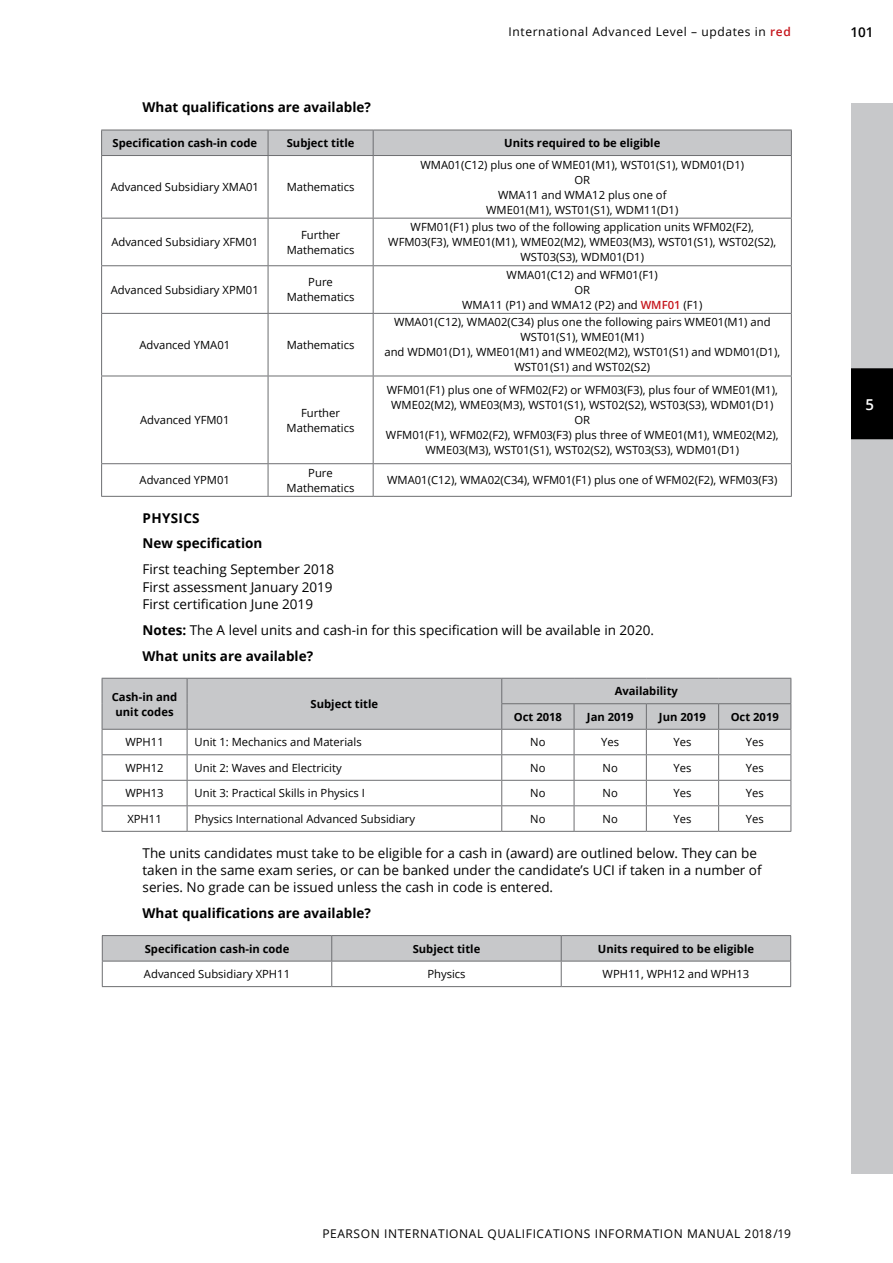
<style>
.page{position:relative;width:893px;height:1263px;background:#fff}
.page>*{position:absolute;margin:0;border:0;box-sizing:border-box;transform-origin:0 0}
.t1{font:600 15px "Open Sans";color:#fff}
.t2{font:13.5px/17.2px "Open Sans";color:#000}
.t3{font:700 13.5px/26px "Open Sans";color:#000}
.t4{font:600 13.5px "Open Sans";color:#000}
.t5{font:12px "Open Sans";letter-spacing:.05em;color:#000}
.t6{font:11.25px/15px "Open Sans";color:#000;text-align:center}
.t7{font:700 11.25px/15px "Open Sans";color:#000;text-align:center}
.s1{font-weight:600;color:#c6161d}
.s2{font-weight:700}
</style>
<div class="page">
<div style="left:850px;top:102px;width:43px;height:1072px;background:#c7c8ca"></div>
<div style="left:850px;top:368px;width:43px;height:71px;background:#000"></div>
<div style="left:101px;top:130px;width:691px;height:25px;background:#c7c8ca"></div>
<hr style="left:101px;top:155px;width:167px;height:1px;background:#6d6e71">
<hr style="left:101px;top:156px;width:1px;height:62px;background:#6d6e71">
<hr style="left:268px;top:155px;width:105px;height:1px;background:#6d6e71">
<hr style="left:268px;top:156px;width:1px;height:62px;background:#6d6e71">
<hr style="left:373px;top:155px;width:419px;height:1px;background:#6d6e71">
<hr style="left:791px;top:156px;width:1px;height:62px;background:#6d6e71">
<hr style="left:101px;top:218px;width:167px;height:1px;background:#6d6e71">
<hr style="left:101px;top:218px;width:1px;height:47px;background:#6d6e71">
<hr style="left:268px;top:218px;width:105px;height:1px;background:#6d6e71">
<hr style="left:373px;top:218px;width:419px;height:1px;background:#6d6e71">
<hr style="left:791px;top:218px;width:1px;height:47px;background:#6d6e71">
<hr style="left:101px;top:265px;width:167px;height:1px;background:#6d6e71">
<hr style="left:101px;top:266px;width:1px;height:47px;background:#6d6e71">
<hr style="left:268px;top:265px;width:105px;height:1px;background:#6d6e71">
<hr style="left:373px;top:265px;width:419px;height:1px;background:#6d6e71">
<hr style="left:791px;top:266px;width:1px;height:47px;background:#6d6e71">
<hr style="left:101px;top:313px;width:167px;height:1px;background:#6d6e71">
<hr style="left:101px;top:314px;width:1px;height:62px;background:#6d6e71">
<hr style="left:268px;top:313px;width:105px;height:1px;background:#6d6e71">
<hr style="left:373px;top:313px;width:419px;height:1px;background:#6d6e71">
<hr style="left:791px;top:314px;width:1px;height:62px;background:#6d6e71">
<hr style="left:101px;top:464px;width:1px;height:32px;background:#6d6e71">
<hr style="left:791px;top:464px;width:1px;height:32px;background:#6d6e71">
<hr style="left:101px;top:496px;width:167px;height:1px;background:#6d6e71">
<hr style="left:268px;top:496px;width:105px;height:1px;background:#6d6e71">
<hr style="left:373px;top:496px;width:419px;height:1px;background:#6d6e71">
<hr style="left:373px;top:156px;width:1px;height:62px;background:#6d6e71">
<hr style="left:373px;top:376px;width:419px;height:1px;background:#6d6e71">
<hr style="left:791px;top:376px;width:1px;height:87px;background:#6d6e71">
<hr style="left:373px;top:463px;width:419px;height:1px;background:#6d6e71">
<hr style="left:268px;top:376px;width:105px;height:1px;background:#6d6e71">
<hr style="left:373px;top:376px;width:1px;height:87px;background:#6d6e71">
<hr style="left:268px;top:463px;width:105px;height:1px;background:#6d6e71">
<hr style="left:268px;top:218px;width:1px;height:47px;background:#6d6e71">
<hr style="left:101px;top:376px;width:167px;height:1px;background:#6d6e71">
<hr style="left:101px;top:376px;width:1px;height:87px;background:#6d6e71">
<hr style="left:268px;top:376px;width:1px;height:87px;background:#6d6e71">
<hr style="left:101px;top:463px;width:167px;height:1px;background:#6d6e71">
<hr style="left:373px;top:218px;width:1px;height:47px;background:#6d6e71">
<hr style="left:268px;top:266px;width:1px;height:47px;background:#6d6e71">
<hr style="left:373px;top:266px;width:1px;height:47px;background:#6d6e71">
<hr style="left:268px;top:314px;width:1px;height:62px;background:#6d6e71">
<hr style="left:373px;top:314px;width:1px;height:62px;background:#6d6e71">
<hr style="left:268px;top:464px;width:1px;height:32px;background:#6d6e71">
<hr style="left:373px;top:464px;width:1px;height:32px;background:#6d6e71">
<svg style="left:102px;top:678px;width:689px;height:153px"></svg>
<hr style="left:102px;top:805px;width:85px;height:1px;background:#6d6e71">
<hr style="left:187px;top:805px;width:315px;height:1px;background:#6d6e71">
<hr style="left:102px;top:831px;width:85px;height:1px;background:#6d6e71">
<hr style="left:187px;top:831px;width:315px;height:1px;background:#6d6e71">
<hr style="left:502px;top:805px;width:72px;height:1px;background:#6d6e71">
<hr style="left:574px;top:805px;width:72px;height:1px;background:#6d6e71">
<hr style="left:502px;top:831px;width:72px;height:1px;background:#6d6e71">
<hr style="left:574px;top:831px;width:72px;height:1px;background:#6d6e71">
<hr style="left:646px;top:805px;width:73px;height:1px;background:#6d6e71">
<hr style="left:719px;top:805px;width:72px;height:1px;background:#6d6e71">
<hr style="left:646px;top:831px;width:73px;height:1px;background:#6d6e71">
<hr style="left:719px;top:831px;width:72px;height:1px;background:#6d6e71">
<svg style="left:102px;top:935px;width:689px;height:51px"></svg>
<hr style="left:561px;top:986px;width:230px;height:1px;background:#6d6e71">
<hr style="left:332px;top:986px;width:229px;height:1px;background:#6d6e71">
<hr style="left:102px;top:986px;width:230px;height:1px;background:#6d6e71">
<p class="t5" style="left:509px;top:24px;width:284px">International Advanced Level – updates in <span class="s1">red</span></p>
<p class="t4" style="left:850px;top:23px;width:25px">101</p>
<p class="t3" style="left:143px;top:94px;width:230px">What qualifications are available?</p>
<p class="t7" style="left:113px;top:135px;width:146px">Specification cash-in code</p>
<p class="t7" style="left:287px;top:135px;width:69px">Subject title</p>
<p class="t7" style="left:504px;top:135px;width:158px">Units required to be eligible</p>
<p class="t6" style="left:111px;top:179px;width:150px">Advanced Subsidiary XMA01</p>
<p class="t6" style="left:287px;top:179px;width:69px">Mathematics</p>
<p class="t6" style="left:420px;top:157px;width:325px">WMA01(C12) plus one of WME01(M1), WST01(S1), WDM01(D1)<br>OR<br>WMA11 and WMA12 plus one of<br>WME01(M1), WST01(S1), WDM11(D1)</p>
<p class="t6" style="left:111px;top:234px;width:149px">Advanced Subsidiary XFM01</p>
<p class="t6" style="left:287px;top:227px;width:69px">Further<br>Mathematics</p>
<p class="t6" style="left:388px;top:219px;width:390px">WFM01(F1) plus two of the following application units WFM02(F2),<br>WFM03(F3), WME01(M1), WME02(M2), WME03(M3), WST01(S1), WST02(S2),<br>WST03(S3), WDM01(D1)</p>
<p class="t6" style="left:111px;top:282px;width:149px">Advanced Subsidiary XPM01</p>
<p class="t6" style="left:287px;top:274px;width:69px">Pure<br>Mathematics</p>
<p class="t6" style="left:462px;top:267px;width:242px">WMA01(C12) and WFM01(F1)<br>OR<br>WMA11 (P1) and WMA12 (P2) and <span class="s1">WMF01</span> (F1)</p>
<p class="t6" style="left:139px;top:337px;width:92px">Advanced YMA01</p>
<p class="t6" style="left:287px;top:337px;width:69px">Mathematics</p>
<p class="t6" style="left:384px;top:315px;width:397px">WMA01(C12), WMA02(C34) plus one the following pairs WME01(M1) and WST01(S1), WME01(M1)<br>and WDM01(D1), WME01(M1) and WME02(M2), WST01(S1) and WDM01(D1), WST01(S1) and WST02(S2)</p>
<p class="t6" style="left:140px;top:412px;width:91px">Advanced YFM01</p>
<p class="t6" style="left:287px;top:405px;width:69px">Further<br>Mathematics</p>
<p class="t6" style="left:386px;top:382px;width:394px">WFM01(F1) plus one of WFM02(F2) or WFM03(F3), plus four of WME01(M1), WME02(M2), WME03(M3), WST01(S1), WST02(S2), WST03(S3), WDM01(D1)<br>OR<br>WFM01(F1), WFM02(F2), WFM03(F3) plus three of WME01(M1), WME02(M2), WME03(M3), WST01(S1), WST02(S2), WST03(S3), WDM01(D1)</p>
<p class="t6" style="left:140px;top:472px;width:92px">Advanced YPM01</p>
<p class="t6" style="left:287px;top:465px;width:69px">Pure<br>Mathematics</p>
<p class="t6" style="left:387px;top:472px;width:392px">WMA01(C12), WMA02(C34), WFM01(F1) plus one of WFM02(F2), WFM03(F3)</p>
<p class="t3" style="left:143px;top:504px;width:121px">PHYSICS<br>New specification</p>
<p class="t2" style="left:143px;top:560px;width:193px">First teaching September 2018<br>First assessment January 2019<br>First certification June 2019</p>
<p class="t2" style="left:143px;top:616px;width:513px;line-height:26px"><span class="s2">Notes:</span> The A level units and cash-in for this specification will be available in 2020.<br><span class="s2">What units are available?</span></p>
<p class="t7" style="left:112px;top:689px;width:67px">Cash-in and unit codes</p>
<p class="t7" style="left:311px;top:696px;width:69px">Subject title</p>
<p class="t7" style="left:615px;top:683px;width:65px">Availability</p>
<p class="t7" style="left:514px;top:709px;width:50px">Oct 2018</p>
<p class="t7" style="left:587px;top:709px;width:48px">Jan 2019</p>
<p class="t7" style="left:659px;top:709px;width:49px">Jun 2019</p>
<p class="t7" style="left:731px;top:709px;width:50px">Oct 2019</p>
<p class="t6" style="left:125px;top:734px;width:40px">WPH11</p>
<p class="t6" style="left:195px;top:734px;width:169px">Unit 1: Mechanics and Materials</p>
<p class="t6" style="left:530px;top:734px;width:17px">No</p>
<p class="t6" style="left:601px;top:734px;width:19px">Yes</p>
<p class="t6" style="left:673px;top:734px;width:19px">Yes</p>
<p class="t6" style="left:746px;top:734px;width:19px">Yes</p>
<p class="t6" style="left:125px;top:760px;width:40px">WPH12</p>
<p class="t6" style="left:195px;top:760px;width:149px">Unit 2: Waves and Electricity</p>
<p class="t6" style="left:530px;top:760px;width:17px">No</p>
<p class="t6" style="left:603px;top:760px;width:17px">No</p>
<p class="t6" style="left:673px;top:760px;width:19px">Yes</p>
<p class="t6" style="left:746px;top:760px;width:19px">Yes</p>
<p class="t6" style="left:125px;top:785px;width:40px">WPH13</p>
<p class="t6" style="left:195px;top:785px;width:172px">Unit 3: Practical Skills in Physics I</p>
<p class="t6" style="left:530px;top:785px;width:17px">No</p>
<p class="t6" style="left:603px;top:785px;width:17px">No</p>
<p class="t6" style="left:673px;top:785px;width:19px">Yes</p>
<p class="t6" style="left:746px;top:785px;width:19px">Yes</p>
<p class="t6" style="left:127px;top:811px;width:36px">XPH11</p>
<p class="t6" style="left:195px;top:811px;width:222px">Physics International Advanced Subsidiary</p>
<p class="t6" style="left:530px;top:811px;width:17px">No</p>
<p class="t6" style="left:602px;top:811px;width:17px">No</p>
<p class="t6" style="left:673px;top:811px;width:19px">Yes</p>
<p class="t6" style="left:746px;top:811px;width:19px">Yes</p>
<p class="t2" style="left:143px;top:844px;width:621px">The units candidates must take to be eligible for a cash in (award) are outlined below. They can be taken in the same exam series, or can be banked under the candidate’s UCI if taken in a number of series. No grade can be issued unless the cash in code is entered.</p>
<p class="t3" style="left:143px;top:900px;width:230px">What qualifications are available?</p>
<p class="t7" style="left:145px;top:941px;width:146px">Specification cash-in code</p>
<p class="t7" style="left:413px;top:941px;width:69px">Subject title</p>
<p class="t7" style="left:598px;top:941px;width:158px">Units required to be eligible</p>
<p class="t6" style="left:144px;top:966px;width:148px">Advanced Subsidiary XPH11</p>
<p class="t6" style="left:427px;top:966px;width:40px">Physics</p>
<p class="t6" style="left:603px;top:966px;width:148px">WPH11, WPH12 and WPH13</p>
<h1 class="t1" style="left:865px;top:394px;width:10px">5</h1>
<p class="t5" style="left:322px;top:1225px;width:470px">PEARSON INTERNATIONAL QUALIFICATIONS INFORMATION MANUAL 2018/19</p>
</div>
